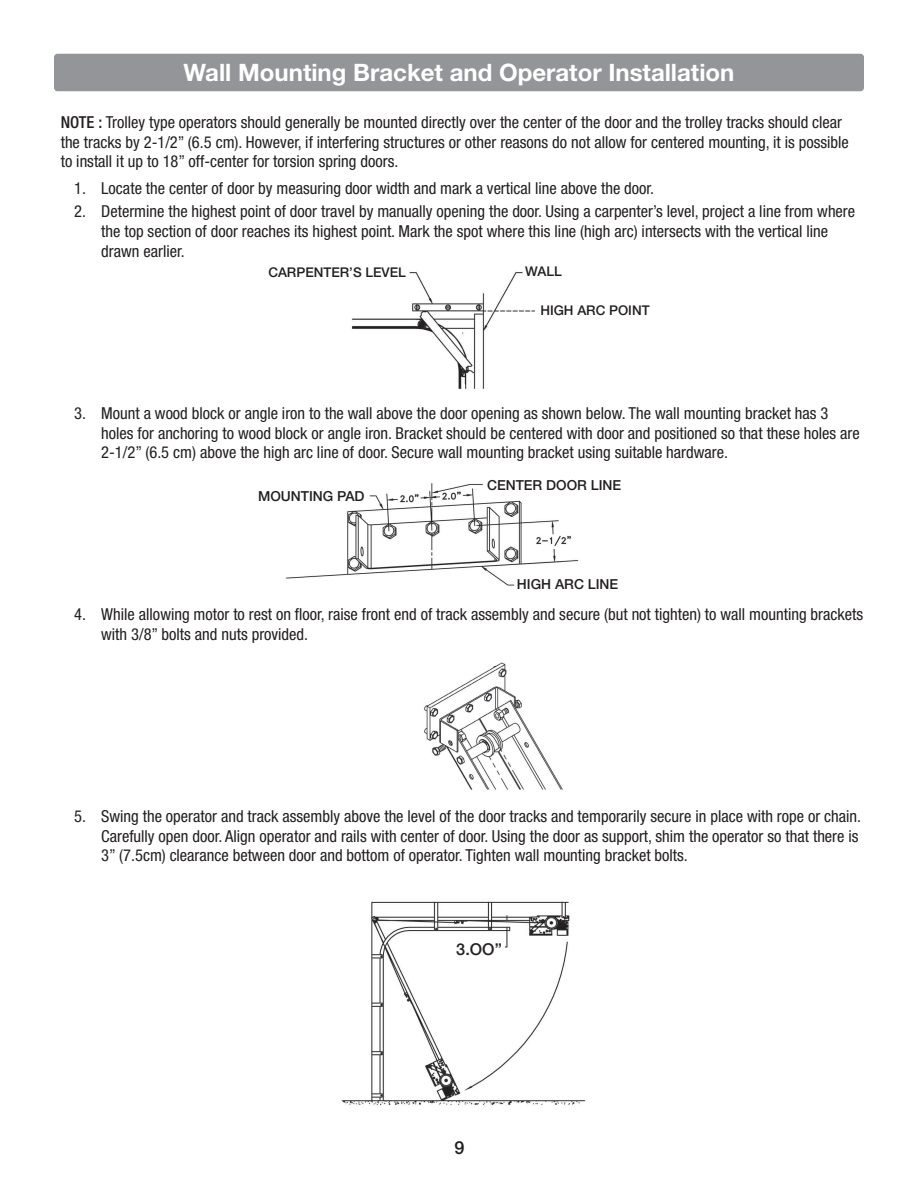
<style>
.page{position:relative;width:918px;height:1188px;background:#fff}
.page>*{position:absolute;margin:0;border:0;box-sizing:border-box;transform-origin:0 0}
.t1{font:700 24px "Helvetica Neue LT Std";color:#fff}
.t2{font:500 18px "Helvetica Neue LT Std";color:#231f20}
.t3{font:condensed 16.5px/19.8px "Helvetica Neue LT Std";color:#231f20}
.t4{font:500 16.35px "Helvetica Neue LT Std";color:#231f20}
.t5{font:500 13.8px "Helvetica Neue LT Std";color:#231f20}
.t6{font:500 13.35px "Helvetica Neue LT Std";color:#231f20}
.s1{font-weight:500}
</style>
<div class="page">
<div style="left:54px;top:54px;width:810px;height:37px;background:#939598;border-radius:4px"></div>
<img style="left:351px;top:272px;width:184px;height:117px">
<div style="left:309px;top:264px;width:99px;height:15px;background:#fff"></div>
<div style="left:524px;top:264px;width:98px;height:15px;background:#fff"></div>
<img style="left:285px;top:483px;width:294px;height:103px">
<div style="left:267px;top:489px;width:102px;height:15px;background:#fff"></div>
<div style="left:484px;top:478px;width:101px;height:15px;background:#fff"></div>
<div style="left:516px;top:577px;width:102px;height:15px;background:#fff"></div>
<img style="left:424px;top:662px;width:139px;height:128px">
<img style="left:341px;top:901px;width:245px;height:204px">
<div style="left:451px;top:938px;width:54px;height:18px;background:#fff"></div>
<h1 class="t1" style="left:184px;top:57px;width:552px">Wall Mounting Bracket and Operator Installation</h1>
<p class="t3" style="left:61px;top:112px;width:790px"><span class="s1">NOTE :</span> Trolley type operators should generally be mounted directly over the center of the door and the trolley tracks should clear the tracks by 2-1/2” (6.5 cm). However, if interfering structures or other reasons do not allow for centered mounting, it is possible to install it up to 18” off-center for torsion spring doors.</p>
<p class="t3" style="left:74px;top:178px;width:581px">1. Locate the center of door by measuring door width and mark a vertical line above the door.</p>
<p class="t3" style="left:101px;top:202px;width:755px;text-indent:-27px">2. Determine the highest point of door travel by manually opening the door. Using a carpenter’s level, project a line from where the top section of door reaches its highest point. Mark the spot where this line (high arc) intersects with the vertical line drawn earlier.</p>
<p class="t4" style="left:540px;top:206px;width:46px">WALL</p>
<p class="t4" style="left:227px;top:207px;width:169px">CARPENTER’S LEVEL</p>
<p class="t5" style="left:262px;top:264px;width:143px">CARPENTER’S LEVEL</p>
<p class="t6" style="left:268px;top:264px;width:139px">CARPENTER’S LEVEL</p>
<p class="t5" style="left:527px;top:263px;width:39px">WALL</p>
<p class="t5" style="left:543px;top:304px;width:114px">HIGH ARC POINT</p>
<p class="t6" style="left:525px;top:263px;width:38px">WALL</p>
<p class="t6" style="left:540px;top:303px;width:111px">HIGH ARC POINT</p>
<p class="t6" style="left:525px;top:300px;width:38px">WALL</p>
<p class="t3" style="left:101px;top:403px;width:760px;text-indent:-27px">3. Mount a wood block or angle iron to the wall above the door opening as shown below. The wall mounting bracket has 3 holes for anchoring to wood block or angle iron. Bracket should be centered with door and positioned so that these holes are<br>2-1/2” (6.5 cm) above the high arc line of door. Secure wall mounting bracket using suitable hardware.</p>
<p class="t6" style="left:264px;top:481px;width:105px">MOUNTING PAD</p>
<p class="t5" style="left:258px;top:488px;width:108px">MOUNTING PAD</p>
<p class="t6" style="left:486px;top:470px;width:132px">CENTER DOOR LINE</p>
<p class="t5" style="left:487px;top:477px;width:136px">CENTER DOOR LINE</p>
<p class="t6" style="left:515px;top:567px;width:100px">HIGH ARC LINE</p>
<p class="t4" style="left:527px;top:576px;width:121px">HIGH ARC LINE</p>
<p class="t5" style="left:517px;top:576px;width:103px">HIGH ARC LINE</p>
<p class="t6" style="left:515px;top:601px;width:99px">HIGH ARC LINE</p>
<p class="t3" style="left:101px;top:605px;width:763px;text-indent:-27px">4. While allowing motor to rest on floor, raise front end of track assembly and secure (but not tighten) to wall mounting brackets with 3/8” bolts and nuts provided.</p>
<p class="t3" style="left:101px;top:806px;width:762px;text-indent:-27px">5. Swing the operator and track assembly above the level of the door tracks and temporarily secure in place with rope or chain.<br>Carefully open door. Align operator and rails with center of door. Using the door as support, shim the operator so that there is<br>3” (7.5cm) clearance between door and bottom of operator. Tighten wall mounting bracket bolts.</p>
<p class="t4" style="left:456px;top:939px;width:47px">3.OO”</p>
<p class="t2" style="left:455px;top:1137px;width:12px">9</p>
</div>
